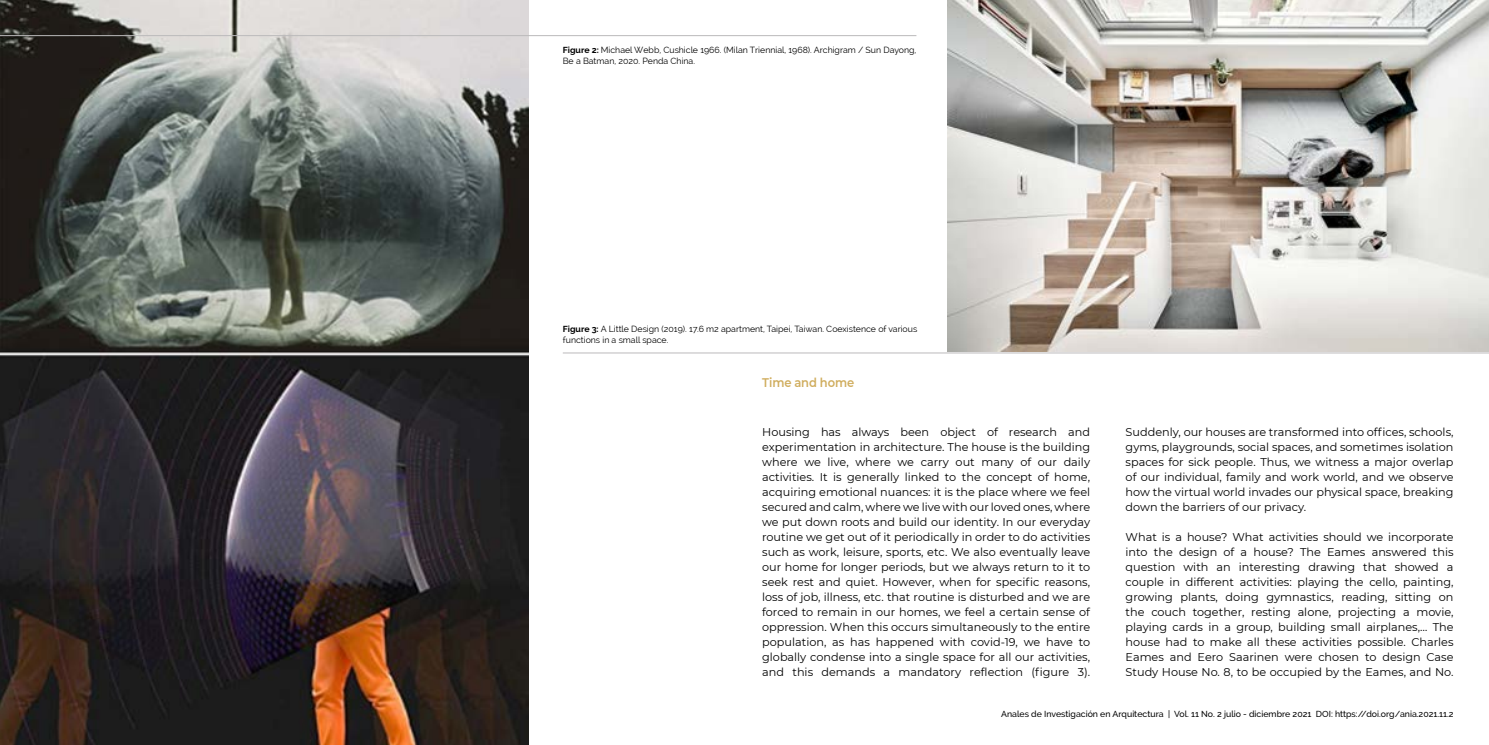
<style>
.page{position:relative;width:1489px;height:745px;background:#fff}
.page>*{position:absolute;margin:0;border:0;box-sizing:border-box;transform-origin:0 0}
.t1{font:600 12.5px "Montserrat";letter-spacing:-.01em;color:#d0ad5e;scale:.92 1}
.t2{font:11.25px/15px "Montserrat";color:#000;text-align:justify}
.t3{font:8.75px/10.5px "Raleway";color:#000}
.t4{font:500 8.75px "Raleway";color:#000}
.s1{font-weight:700}
</style>
<div class="page">
<img style="left:0;top:0;width:528px;height:744px">
<img style="left:947px;top:0;width:541px;height:351px">
<hr style="left:0;top:35px;width:916px;height:1px;background:#bbbabb">
<hr style="left:562px;top:352px;width:926px;height:1px;background:#bbbabb">
<p class="t3" style="left:562px;top:45px;width:355px"><span class="s1">Figure 2:</span> Michael Webb, Cushicle 1966. (Milan Triennial, 1968). Archigram / Sun Dayong,<br>Be a Batman, 2020. Penda China.</p>
<p class="t3" style="left:562px;top:324px;width:356px"><span class="s1">Figure 3:</span> A Little Design (2019). 17.6 m2 apartment, Taipei, Taiwan. Coexistence of various functions in a small space.</p>
<p class="t1" style="left:762px;top:373px;width:101px">Time and home</p>
<p class="t2" style="left:762px;top:423px;width:329px">Housing has always been object of research and experimentation in architecture. The house is the building where we live, where we carry out many of our daily activities. It is generally linked to the concept of home, acquiring emotional nuances: it is the place where we feel secured and calm, where we live with our loved ones, where we put down roots and build our identity. In our everyday routine we get out of it periodically in order to do activities such as work, leisure, sports, etc. We also eventually leave our home for longer periods, but we always return to it to seek rest and quiet. However, when for specific reasons, loss of job, illness, etc. that routine is disturbed and we are forced to remain in our homes, we feel a certain sense of oppression. When this occurs simultaneously to the entire population, as has happened with covid-19, we have to globally condense into a single space for all our activities, and this demands a mandatory reflection (figure 3).</p>
<p class="t2" style="left:1125px;top:423px;width:329px">Suddenly, our houses are transformed into offices, schools, gyms, playgrounds, social spaces, and sometimes isolation spaces for sick people. Thus, we witness a major overlap of our individual, family and work world, and we observe how the virtual world invades our physical space, breaking down the barriers of our privacy.</p>
<p class="t2" style="left:1125px;top:528px;width:329px">What is a house? What activities should we incorporate into the design of a house? The Eames answered this question with an interesting drawing that showed a couple in different activities: playing the cello, painting, growing plants, doing gymnastics, reading, sitting on the couch together, resting alone, projecting a movie, playing cards in a group, building small airplanes,… The house had to make all these activities possible. Charles Eames and Eero Saarinen were chosen to design Case Study House No. 8, to be occupied by the Eames, and No.</p>
<p class="t4" style="left:1001px;top:708px;width:454px">Anales de Investigación en Arquitectura | Vol. 11 No. 2 julio - diciembre 2021 DOI: https://doi.org/ania.2021.11.2</p>
</div>
